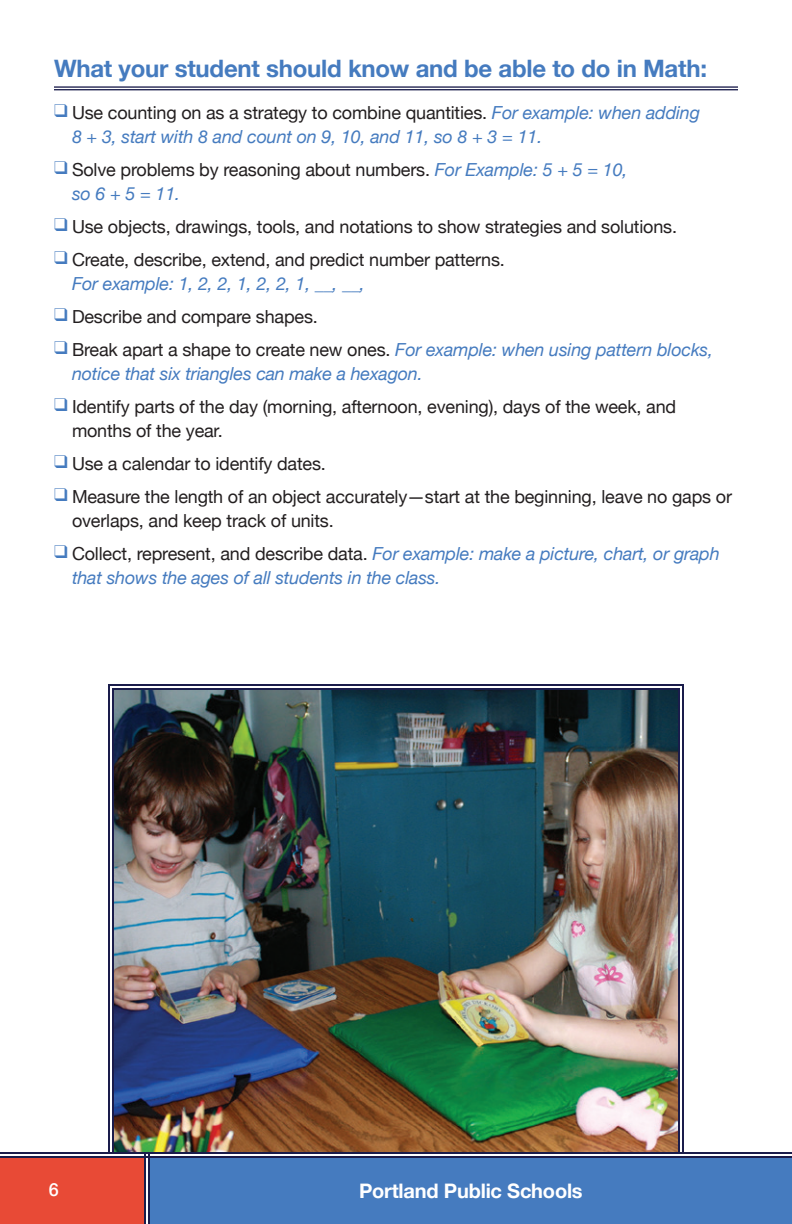
<style>
.page{position:relative;width:792px;height:1224px;background:#fff}
.page>*{position:absolute;margin:0;border:0;box-sizing:border-box;transform-origin:0 0}
.t1{font:700 24px "Helvetica Neue";letter-spacing:-.01em;color:#457bbf}
.t2{font:700 20px "Helvetica Neue";letter-spacing:-.01em;color:#fff}
.t3{font:18px/24px "Helvetica Neue";letter-spacing:-.01em;color:#231f20}
.t4{font:italic 18px/24px "Helvetica Neue";letter-spacing:-.01em;color:#457bbf}
.t5{font:500 18px "Helvetica Neue";color:#fff}
.s1{font-style:normal;color:#231f20}
.s2{color:#457bbf}
.s3{font-style:italic;color:#457bbf}
</style>
<div class="page">
<img style="left:108px;top:684px;width:576px;height:468px">
<div style="left:149px;top:1157px;width:643px;height:67px;background:#457bbf"></div>
<div style="left:0;top:1157px;width:145px;height:67px;background:#e84a36"></div>
<hr style="left:0;top:1152px;width:792px;height:2px;background:#1a1c4b">
<hr style="left:0;top:1156px;width:792px;height:2px;background:#1a1c4b">
<hr style="left:54px;top:86px;width:684px;height:2px;background:#1a1c4b">
<hr style="left:54px;top:89px;width:684px;height:1px;background:#1a1c4b">
<hr style="left:148px;top:1153px;width:2px;height:71px;background:#1a1c4b">
<hr style="left:144px;top:1153px;width:2px;height:71px;background:#1a1c4b">
<h1 class="t1" style="left:54px;top:50px;width:655px">What your student should know and be able to do in Math:</h1>
<p class="t4" style="left:72px;top:102px;width:630px;text-indent:-18px">❑ <span class="s1">Use counting on as a strategy to combine quantities.</span> For example: when adding<br>8 + 3, start with 8 and count on 9, 10, and 11, so 8 + 3 = 11.</p>
<p class="t3" style="left:72px;top:159px;width:557px;text-indent:-18px"><span class="s2">❑</span> Solve problems by reasoning about numbers. <span class="s3">For Example: 5 + 5 = 10, so 6 + 5 = 11.</span></p>
<p class="t3" style="left:54px;top:216px;width:625px"><span class="s2">❑</span> Use objects, drawings, tools, and notations to show strategies and solutions.</p>
<p class="t3" style="left:72px;top:249px;width:434px;text-indent:-18px"><span class="s2">❑</span> Create, describe, extend, and predict number patterns.<br><span class="s3">For example: 1, 2, 2, 1, 2, 2, 1, __, __,</span></p>
<p class="t3" style="left:54px;top:306px;width:265px"><span class="s2">❑</span> Describe and compare shapes.</p>
<p class="t4" style="left:72px;top:339px;width:643px;text-indent:-18px">❑ <span class="s1">Break apart a shape to create new ones.</span> For example: when using pattern blocks, notice that six triangles can make a hexagon.</p>
<p class="t3" style="left:72px;top:396px;width:606px;text-indent:-18px"><span class="s2">❑</span> Identify parts of the day (morning, afternoon, evening), days of the week, and months of the year.</p>
<p class="t3" style="left:54px;top:453px;width:273px"><span class="s2">❑</span> Use a calendar to identify dates.</p>
<p class="t3" style="left:72px;top:486px;width:662px;text-indent:-18px"><span class="s2">❑</span> Measure the length of an object accurately—start at the beginning, leave no gaps or overlaps, and keep track of units.</p>
<p class="t4" style="left:72px;top:543px;width:649px;text-indent:-18px">❑ <span class="s1">Collect, represent, and describe data.</span> For example: make a picture, chart, or graph that shows the ages of all students in the class.</p>
<p class="t5" style="left:49px;top:1175px;width:12px">6</p>
<p class="t2" style="left:359px;top:1176px;width:225px">Portland Public Schools</p>
</div>
